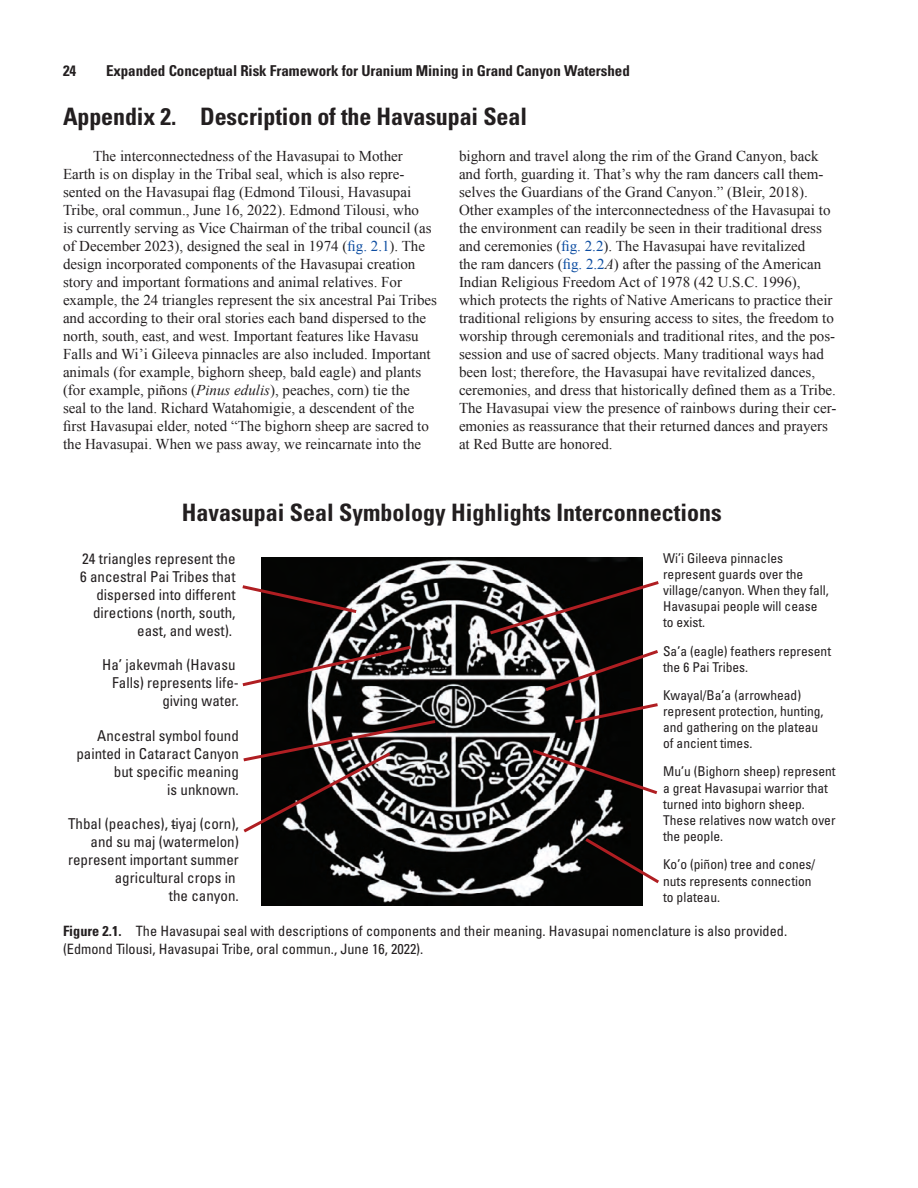
<style>
.page{position:relative;width:918px;height:1188px;background:#fff}
.page>*{position:absolute;margin:0;border:0;box-sizing:border-box;transform-origin:0 0}
.Appendix_Title{font:700 condensed 24px "Univers";color:#231f20}
.Body_Text{font:15px/18px "Times New Roman";color:#231f20}
.t1{font:condensed 15px/18px "Univers";color:#231f20;text-align:right}
.t2{font:700 condensed 15px "Univers";letter-spacing:-.005em;color:#231f20}
.FigureCaption{font:condensed 14.25px/18px "Univers";color:#231f20}
.t3{font:condensed 13.5px/16.2px "Univers";color:#231f20}
.s1{color:#0d4da1}
.s2{font-style:italic}
.s3{font-weight:700}
</style>
<div class="page">
<img style="left:261px;top:557px;width:381px;height:348px">
<svg style="left:242px;top:583px;width:118px;height:32px"></svg>
<svg style="left:242px;top:644px;width:172px;height:44px"></svg>
<svg style="left:243px;top:718px;width:196px;height:117px"></svg>
<svg style="left:487px;top:579px;width:172px;height:58px"></svg>
<svg style="left:542px;top:648px;width:116px;height:45px"></svg>
<svg style="left:572px;top:701px;width:86px;height:24px"></svg>
<svg style="left:529px;top:747px;width:129px;height:50px"></svg>
<svg style="left:582px;top:835px;width:77px;height:51px"></svg>
<p class="t2" style="left:63px;top:62px;width:15px">24</p>
<p class="t2" style="left:106px;top:62px;width:525px">Expanded Conceptual Risk Framework for Uranium Mining in Grand Canyon Watershed</p>
<h1 class="Appendix_Title" style="left:63px;top:102px;width:466px">Appendix 2. Description of the Havasupai Seal</h1>
<p class="Body_Text" style="left:63px;top:147px;width:376px;text-indent:30px">The interconnectedness of the Havasupai to Mother Earth is on display in the Tribal seal, which is also repre&shy;sented on the Havasupai flag (Edmond Tilousi, Havasupai Tribe, oral commun., June 16, 2022). Edmond Tilousi, who<br>is currently serving as Vice Chairman of the tribal council (as of December 2023), designed the seal in 1974 (<span class="s1">fig. 2.1</span>). The design incorporated components of the Havasupai creation story and important formations and animal relatives. For example, the 24 triangles represent the six ancestral Pai Tribes and according to their oral stories each band dispersed to the north, south, east, and west. Important features like Havasu Falls and Wi’i Gileeva pinnacles are also included. Important animals (for example, bighorn sheep, bald eagle) and plants (for example, piñons (<span class="s2">Pinus edulis</span>), peaches, corn) tie the<br>seal to the land. Richard Watahomigie, a descendent of the first Havasupai elder, noted “The bighorn sheep are sacred to the Havasupai. When we pass away, we reincarnate into the</p>
<p class="Body_Text" style="left:459px;top:147px;width:379px">bighorn and travel along the rim of the Grand Canyon, back and forth, guarding it. That’s why the ram dancers call them&shy;selves the Guardians of the Grand Canyon.” (Bleir, 2018).<br>Other examples of the interconnectedness of the Havasupai to the environment can readily be seen in their traditional dress and ceremonies (<span class="s1">fig. 2.2</span>). The Havasupai have revitalized<br>the ram dancers (<span class="s1">fig. 2.2</span><span class="s2">A</span>) after the passing of the American Indian Religious Freedom Act of 1978 (42 U.S.C. 1996), which protects the rights of Native Americans to practice their traditional religions by ensuring access to sites, the freedom to worship through ceremonials and traditional rites, and the pos&shy;session and use of sacred objects. Many traditional ways had been lost; therefore, the Havasupai have revitalized dances, ceremonies, and dress that historically defined them as a Tribe.<br>The Havasupai view the presence of rainbows during their cer&shy;emonies as reassurance that their returned dances and prayers at Red Butte are honored.</p>
<p class="Appendix_Title" style="left:182px;top:498px;width:541px">Havasupai Seal Symbology Highlights Interconnections</p>
<p class="t1" style="left:80px;top:549px;width:157px">24 triangles represent the<br>6 ancestral Pai Tribes that dispersed into different directions (north, south, east, and west).</p>
<p class="t1" style="left:102px;top:656px;width:138px">Ha’ jakevmah (Havasu<br>Falls) represents life&shy;giving water.</p>
<p class="t1" style="left:76px;top:726px;width:164px">Ancestral symbol found painted in Cataract Canyon but specific meaning<br>is unknown.</p>
<p class="t1" style="left:68px;top:815px;width:172px">Thbal (peaches), tiyaj (corn), and su maj (watermelon) represent important summer agricultural crops in<br>the canyon.</p>
<p class="t3" style="left:663px;top:550px;width:167px">Wi’i Gileeva pinnacles represent guards over the village/canyon. When they fall,<br>Havasupai people will cease to exist.</p>
<p class="t3" style="left:663px;top:642px;width:169px">Sa’a (eagle) feathers represent the 6 Pai Tribes.</p>
<p class="t3" style="left:663px;top:687px;width:162px">Kwayal/Ba’a (arrowhead) represent protection, hunting, and gathering on the plateau of ancient times.</p>
<p class="t3" style="left:663px;top:763px;width:174px">Mu’u (Bighorn sheep) represent a great Havasupai warrior that turned into bighorn sheep.<br>These relatives now watch over the people.</p>
<p class="t3" style="left:663px;top:856px;width:154px">Ko’o (piñon) tree and cones/ nuts represents connection to plateau.</p>
<p class="FigureCaption" style="left:63px;top:921px;width:726px"><span class="s3">Figure 2.1.</span> The Havasupai seal with descriptions of components and their meaning. Havasupai nomenclature is also provided. (Edmond Tilousi, Havasupai Tribe, oral commun., June 16, 2022).</p>
</div>
